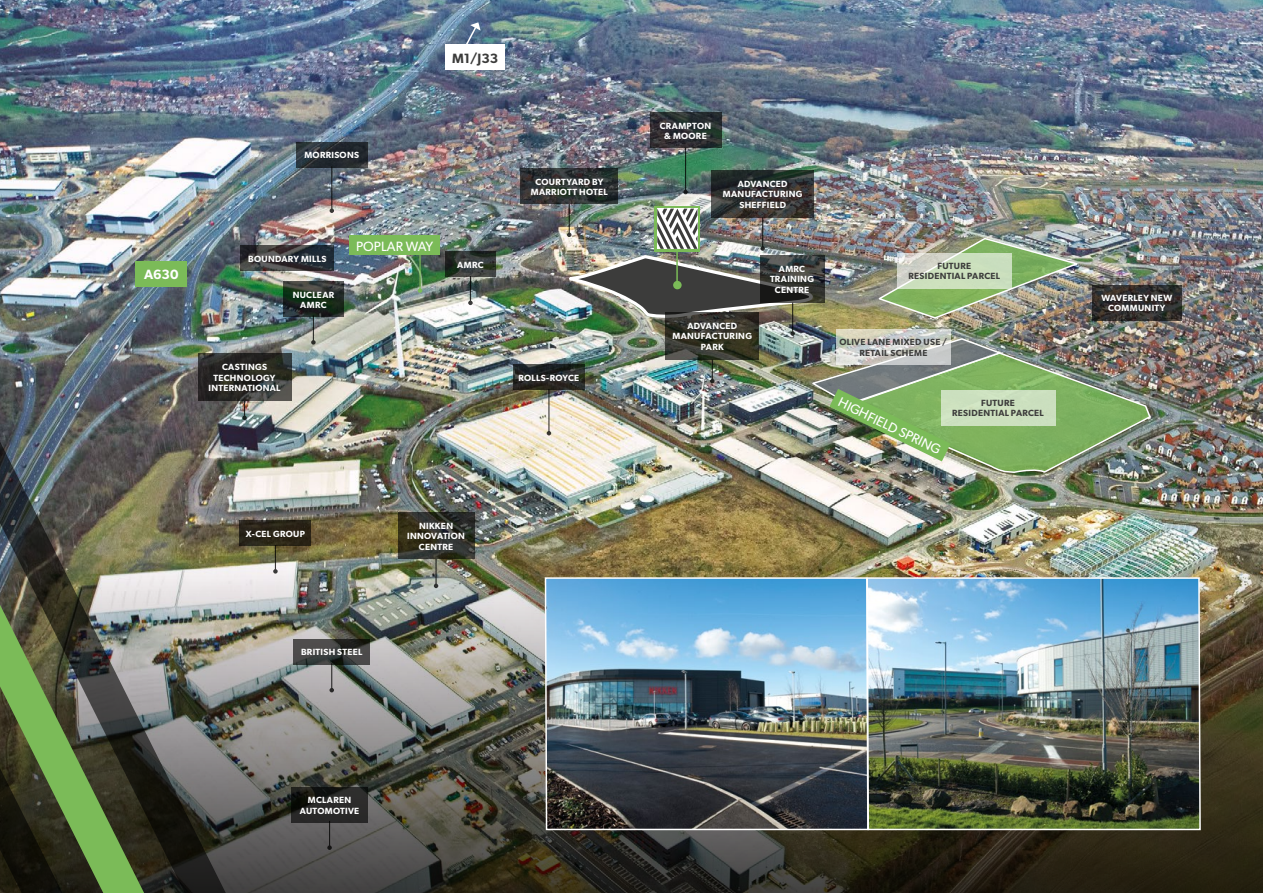
<style>
.page{position:relative;width:1263px;height:893px;background:#fff}
.page>*{position:absolute;margin:0;border:0;box-sizing:border-box;transform-origin:0 0}
.t1{font:13.5px "Gibson";color:#fff}
.t2{font:600 13.5px "Gibson";color:#3c3c3b}
.t3{font:600 13.5px "Gibson";color:#fff}
.t4{font:600 9px/10.5px "Gibson";letter-spacing:.035em;color:#fff;text-align:center}
.t5{font:600 9px/10.5px "Gibson";letter-spacing:.035em;color:#3c3c3b;text-align:center}
</style>
<div class="page">
<img style="left:0;top:0;width:1263px;height:557px">
<img style="left:232px;top:557px;width:1031px;height:336px">
<img style="left:544px;top:577px;width:322px;height:254px">
<img style="left:0;top:416px;width:232px;height:477px">
<svg style="left:0;top:605px;width:144px;height:288px;background:#4f5e3e"></svg>
<svg style="left:712px;top:170px;width:102px;height:39px;background:#2f3130"></svg>
<svg style="left:665px;top:320px;width:94px;height:40px;background:#36362a"></svg>
<svg style="left:520px;top:169px;width:98px;height:35px;background:#2d3231"></svg>
<svg style="left:650px;top:113px;width:71px;height:35px;background:#2b2f31"></svg>
<svg style="left:296px;top:142px;width:71px;height:25px;background:#262d33"></svg>
<svg style="left:513px;top:364px;width:72px;height:26px;background:#262825"></svg>
<div style="left:240px;top:521px;width:71px;height:25px;background:#292316"></div>
<hr style="left:792px;top:303px;width:1px;height:31px;background:#3c3c3b">
<svg style="left:790px;top:331px;width:5px;height:5px"></svg>
<svg style="left:710px;top:360px;width:4px;height:23px"></svg>
<hr style="left:569px;top:204px;width:1px;height:31px;background:#3c3c3b">
<hr style="left:685px;top:148px;width:1px;height:44px;background:#3c3c3b">
<svg style="left:683px;top:190px;width:5px;height:4px"></svg>
<hr style="left:331px;top:166px;width:1px;height:45px;background:#3c3c3b">
<svg style="left:330px;top:208px;width:4px;height:5px"></svg>
<hr style="left:548px;top:389px;width:1px;height:44px;background:#3c3c3b">
<svg style="left:547px;top:431px;width:4px;height:4px"></svg>
<svg style="left:273px;top:545px;width:5px;height:29px"></svg>
<svg style="left:454px;top:22px;width:27px;height:23px"></svg>
<svg style="left:468px;top:277px;width:5px;height:28px"></svg>
<hr style="left:419px;top:255px;width:2px;height:36px;background:#7bbb58">
<svg style="left:418px;top:288px;width:4px;height:5px"></svg>
<svg style="left:311px;top:317px;width:5px;height:28px"></svg>
<hr style="left:435px;top:559px;width:2px;height:27px;background:#3c3c3b">
<svg style="left:434px;top:584px;width:4px;height:4px"></svg>
<svg style="left:445px;top:252px;width:50px;height:25px"></svg>
<svg style="left:283px;top:282px;width:61px;height:35px;background:#223026"></svg>
<svg style="left:398px;top:512px;width:76px;height:47px;background:#303026"></svg>
<svg style="left:655px;top:206px;width:45px;height:3px"></svg>
<img style="left:567px;top:209px;width:271px;height:111px">
<div style="left:136px;top:261px;width:51px;height:25px;background:#7bbb58"></div>
<div style="left:445px;top:45px;width:60px;height:25px;background:#fff"></div>
<div style="left:349px;top:235px;width:91px;height:20px;background:#7bbb58"></div>
<img style="left:866px;top:577px;width:335px;height:254px">
<svg style="left:240px;top:245px;width:94px;height:26px;background:#33353a"></svg>
<img style="left:876px;top:237px;width:205px;height:83px">
<svg style="left:1092px;top:285px;width:89px;height:35px;background:#302d2c"></svg>
<img style="left:811px;top:337px;width:341px;height:137px">
<svg style="left:836px;top:329px;width:114px;height:35px;background:#d1d2cc"></svg>
<div style="left:941px;top:390px;width:114px;height:35px;background:#cce0bf"></div>
<svg style="left:897px;top:253px;width:114px;height:35px;background:#ceddc2"></svg>
<svg style="left:327px;top:822px;width:5px;height:28px"></svg>
<svg style="left:291px;top:787px;width:77px;height:35px;background:#232321"></svg>
<svg style="left:329px;top:664px;width:5px;height:28px"></svg>
<svg style="left:293px;top:639px;width:77px;height:25px;background:#3b3d3c"></svg>
<svg style="left:198px;top:353px;width:93px;height:48px;background:#2d2d2a"></svg>
<svg style="left:242px;top:401px;width:5px;height:19px"></svg>
<h1 class="t2" style="left:452px;top:50px;width:48px">M1/J33</h1>
<p class="t4" style="left:304px;top:150px;width:56px">MORRISONS</p>
<h1 class="t3" style="left:144px;top:266px;width:36px">A630</h1>
<p class="t4" style="left:248px;top:253px;width:80px">BOUNDARY MILLS</p>
<p class="t4" style="left:293px;top:289px;width:43px">NUCLEAR<br>AMRC</p>
<p class="t4" style="left:209px;top:362px;width:73px">CASTINGS<br>TECHNOLOGY<br>INTERNATIONAL</p>
<h1 class="t1" style="left:356px;top:238px;width:79px">POPLAR WAY</h1>
<p class="t4" style="left:457px;top:259px;width:28px">AMRC</p>
<p class="t4" style="left:531px;top:176px;width:78px">COURTYARD BY<br>MARRIOTT HOTEL</p>
<p class="t4" style="left:518px;top:372px;width:62px">ROLLS-ROYCE</p>
<p class="t4" style="left:246px;top:528px;width:61px">X-CEL GROUP</p>
<p class="t4" style="left:301px;top:647px;width:63px">BRITISH STEEL</p>
<p class="t4" style="left:407px;top:520px;width:59px">NIKKEN<br>INNOVATION<br>CENTRE</p>
<p class="t4" style="left:660px;top:120px;width:53px">CRAMPTON &amp; MOORE</p>
<p class="t4" style="left:723px;top:178px;width:81px">ADVANCED<br>MANUFACTURING<br>SHEFFIELD</p>
<p class="t4" style="left:770px;top:263px;width:46px">AMRC<br>TRAINING<br>CENTRE</p>
<p class="t4" style="left:672px;top:320px;width:81px">ADVANCED<br>MANUFACTURING<br>PARK</p>
<p class="t5" style="left:908px;top:260px;width:93px">FUTURE<br>RESIDENTIAL PARCEL</p>
<p class="t5" style="left:839px;top:337px;width:109px">OLIVE LANE MIXED USE /<br>RETAIL SCHEME</p>
<h1 class="t1" style="left:843px;top:394px;width:114px;rotate:26deg">HIGHFIELD SPRING</h1>
<p class="t5" style="left:952px;top:397px;width:93px">FUTURE<br>RESIDENTIAL PARCEL</p>
<p class="t4" style="left:300px;top:794px;width:61px">MCLAREN<br>AUTOMOTIVE</p>
<p class="t4" style="left:1101px;top:292px;width:72px">WAVERLEY NEW<br>COMMUNITY</p>
</div>
